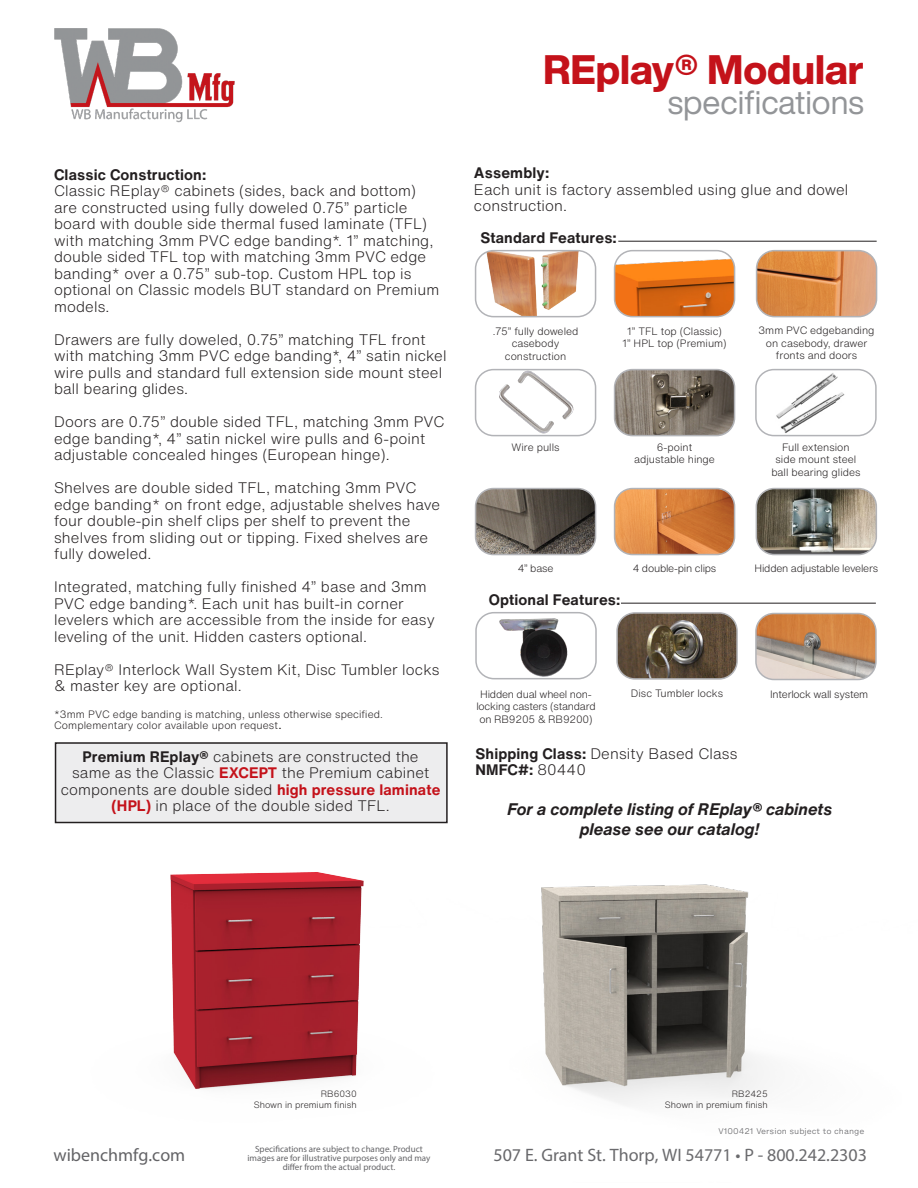
<style>
.page{position:relative;width:918px;height:1188px;background:#fff}
.page>*{position:absolute;margin:0;border:0;box-sizing:border-box;transform-origin:0 0}
.t1{font:800 40.5px "Helvetica Now Display";color:#c4121a}
.t2{font:33px "Helvetica Now Display";color:#939598}
.t3{font:18px "Myriad Pro";color:#636366}
.Address{font:italic 700 16.5px "Helvetica Now Text";color:#231f20}
.Address-2{font:300 15px/16.5px "Helvetica Now Text";letter-spacing:.01em;color:#231f20}
.Address-3{font:700 15px "Helvetica Now Text";letter-spacing:.01em;color:#231f20}
.Address-4{font:300 10.5px/12.6px "Helvetica Now Text";color:#231f20;text-align:center}
.Address-5{font:300 10.5px/12.6px "Helvetica Now Text";letter-spacing:-.02em;color:#231f20;text-align:center}
.t4{font:9px/9px "Myriad Pro";color:#636366;text-align:center}
.t5{font:300 9px "Helvetica Now Text";color:#231f20}
.t6{font:300 7.5px "Helvetica Now Micro";color:#636366}
.s1{font-size:15px}
.s2{font-weight:700}
.s3{font-weight:700;color:#c4121a}
.s4{font-weight:300}
</style>
<div class="page">
<img style="left:54px;top:28px;width:181px;height:95px">
<img style="left:354px;top:823px;width:410px;height:281px">
<div style="left:56px;top:743px;width:391px;height:80px;background:#ededee"></div>
<div style="left:55px;top:742px;width:393px;height:81px;border:2px solid #231f20"></div>
<img style="left:170px;top:855px;width:364px;height:249px">
<img style="left:476px;top:489px;width:120px;height:66px">
<div style="left:475px;top:488px;width:121px;height:67px;border:2px solid #b2b3b7;border-radius:18px"></div>
<img style="left:615px;top:489px;width:120px;height:66px">
<div style="left:614px;top:488px;width:121px;height:67px;border:2px solid #b2b3b7;border-radius:18px"></div>
<img style="left:756px;top:489px;width:120px;height:66px">
<div style="left:756px;top:488px;width:121px;height:67px;border:2px solid #b2b3b7;border-radius:18px"></div>
<img style="left:476px;top:251px;width:120px;height:66px">
<div style="left:475px;top:250px;width:121px;height:67px;border:2px solid #b2b3b7;border-radius:18px"></div>
<img style="left:757px;top:251px;width:120px;height:66px">
<div style="left:756px;top:250px;width:121px;height:67px;border:2px solid #b2b3b7;border-radius:18px"></div>
<img style="left:615px;top:251px;width:120px;height:66px">
<div style="left:614px;top:250px;width:121px;height:67px;border:2px solid #b2b3b7;border-radius:18px"></div>
<img style="left:500px;top:372px;width:73px;height:61px">
<div style="left:475px;top:369px;width:121px;height:67px;border:2px solid #b2b3b7;border-radius:18px"></div>
<img style="left:615px;top:370px;width:120px;height:66px">
<div style="left:614px;top:369px;width:121px;height:67px;border:2px solid #b2b3b7;border-radius:18px"></div>
<img style="left:776px;top:373px;width:69px;height:60px">
<div style="left:755px;top:369px;width:122px;height:67px;border:2px solid #b2b3b7;border-radius:18px"></div>
<hr style="left:618px;top:241px;width:259px;height:1px;background:#231f20">
<img style="left:758px;top:614px;width:116px;height:66px">
<div style="left:755px;top:613px;width:122px;height:67px;border:2px solid #b2b3b7;border-radius:18px"></div>
<img style="left:478px;top:615px;width:116px;height:64px">
<div style="left:475px;top:612px;width:122px;height:67px;border:2px solid #b2b3b7;border-radius:18px"></div>
<img style="left:619px;top:615px;width:116px;height:62px">
<div style="left:616px;top:612px;width:122px;height:68px;border:2px solid #b2b3b7;border-radius:18px"></div>
<hr style="left:621px;top:603px;width:255px;height:1px;background:#231f20">
<p class="Address-3" style="left:54px;top:163px;width:154px">Classic Construction:</p>
<p class="Address-2" style="left:54px;top:182px;width:387px">Classic REplay® cabinets (sides, back and bottom) are constructed using fully doweled 0.75” particle board with double side thermal fused laminate (TFL) with matching 3mm PVC edge banding*. 1” matching, double sided TFL top with matching 3mm PVC edge banding* over a 0.75” sub-top. Custom HPL top is optional on Classic models BUT standard on Premium models.</p>
<p class="Address-2" style="left:54px;top:331px;width:394px">Drawers are fully doweled, 0.75” matching TFL front with matching 3mm PVC edge banding*, 4” satin nickel wire pulls and standard full extension side mount steel ball bearing glides.</p>
<p class="Address-2" style="left:54px;top:413px;width:392px">Doors are 0.75” double sided TFL, matching 3mm PVC edge banding*, 4” satin nickel wire pulls and 6-point adjustable concealed hinges (European hinge).</p>
<p class="Address-2" style="left:54px;top:479px;width:388px">Shelves are double sided TFL, matching 3mm PVC edge banding* on front edge, adjustable shelves have four double-pin shelf clips per shelf to prevent the shelves from sliding out or tipping. Fixed shelves are fully doweled.</p>
<p class="Address-2" style="left:54px;top:578px;width:382px">Integrated, matching fully finished 4” base and 3mm PVC edge banding*. Each unit has built-in corner levelers which are accessible from the inside for easy leveling of the unit. Hidden casters optional.</p>
<p class="Address-2" style="left:54px;top:661px;width:387px">REplay® Interlock Wall System Kit, Disc Tumbler locks &amp; master key are optional.</p>
<p class="Address-4" style="left:54px;top:709px;width:330px;line-height:10.5px;text-align:left">*3mm PVC edge banding is matching, unless otherwise specified.<br>Complementary color available upon request<span class="s1">.</span></p>
<p class="Address-2" style="left:61px;top:748px;width:381px;text-align:center"><span class="s2">Premium REplay®</span> cabinets are constructed the<br>same as the Classic <span class="s3">EXCEPT</span> the Premium cabinet components are double sided <span class="s3">high pressure laminate (HPL)</span> in place of the double sided TFL.</p>
<p class="t1" style="left:543px;top:42px;width:322px">REplay® Modular</p>
<p class="t2" style="left:668px;top:80px;width:198px">specifications</p>
<p class="Address-3" style="left:474px;top:162px;width:77px">Assembly:</p>
<p class="Address-2" style="left:474px;top:181px;width:376px">Each unit is factory assembled using glue and dowel construction.</p>
<p class="Address-3" style="left:480px;top:227px;width:138px">Standard Features:</p>
<p class="Address-4" style="left:493px;top:324px;width:87px">.75” fully doweled casebody construction</p>
<p class="Address-4" style="left:759px;top:324px;width:118px">3mm PVC edgebanding on casebody, drawer fronts and doors</p>
<p class="Address-4" style="left:627px;top:324px;width:96px">1” TFL top (Classic)</p>
<p class="Address-4" style="left:622px;top:337px;width:106px">1” HPL top (Premium)</p>
<p class="Address-4" style="left:512px;top:440px;width:49px">Wire pulls</p>
<p class="Address-4" style="left:634px;top:440px;width:82px">6-point adjustable hinge</p>
<p class="Address-4" style="left:771px;top:440px;width:91px">Full extension side mount steel ball bearing glides</p>
<p class="Address-4" style="left:518px;top:561px;width:37px">4” base</p>
<p class="Address-5" style="left:633px;top:561px;width:85px">4 double-pin clips</p>
<p class="Address-5" style="left:755px;top:561px;width:125px">Hidden adjustable levelers</p>
<p class="Address-3" style="left:489px;top:589px;width:133px">Optional Features:</p>
<p class="Address-4" style="left:631px;top:687px;width:94px">Disc Tumbler locks</p>
<p class="Address-5" style="left:480px;top:687px;width:113px">Hidden dual wheel non-</p>
<p class="Address-5" style="left:770px;top:687px;width:100px">Interlock wall system</p>
<p class="Address-5" style="left:476px;top:700px;width:121px">locking casters (standard on RB9205 &amp; RB9200)</p>
<p class="Address-2" style="left:475px;top:745px;width:264px"><span class="s2">Shipping Class:</span> Density Based Class</p>
<p class="Address-3" style="left:475px;top:759px;width:112px">NMFC#: <span class="s4">80440</span></p>
<p class="Address" style="left:507px;top:797px;width:327px">For a complete listing of REplay® cabinets</p>
<p class="Address" style="left:580px;top:816px;width:182px">please see our catalog!</p>
<p class="t5" style="left:321px;top:1088px;width:38px">RB6030</p>
<p class="t5" style="left:254px;top:1098px;width:104px">Shown in premium finish</p>
<p class="t5" style="left:732px;top:1088px;width:38px">RB2425</p>
<p class="t5" style="left:665px;top:1098px;width:104px">Shown in premium finish</p>
<p class="t6" style="left:718px;top:1126px;width:147px">V100421 Version subject to change</p>
<p class="t4" style="left:248px;top:1144px;width:184px">Specifications are subject to change. Product images are for illustrative purposes only and may differ from the actual product.</p>
<p class="t3" style="left:53px;top:1144px;width:133px">wibenchmfg.com</p>
<p class="t3" style="left:494px;top:1144px;width:375px">507 E. Grant St. Thorp, WI 54771 • P - 800.242.2303</p>
</div>
